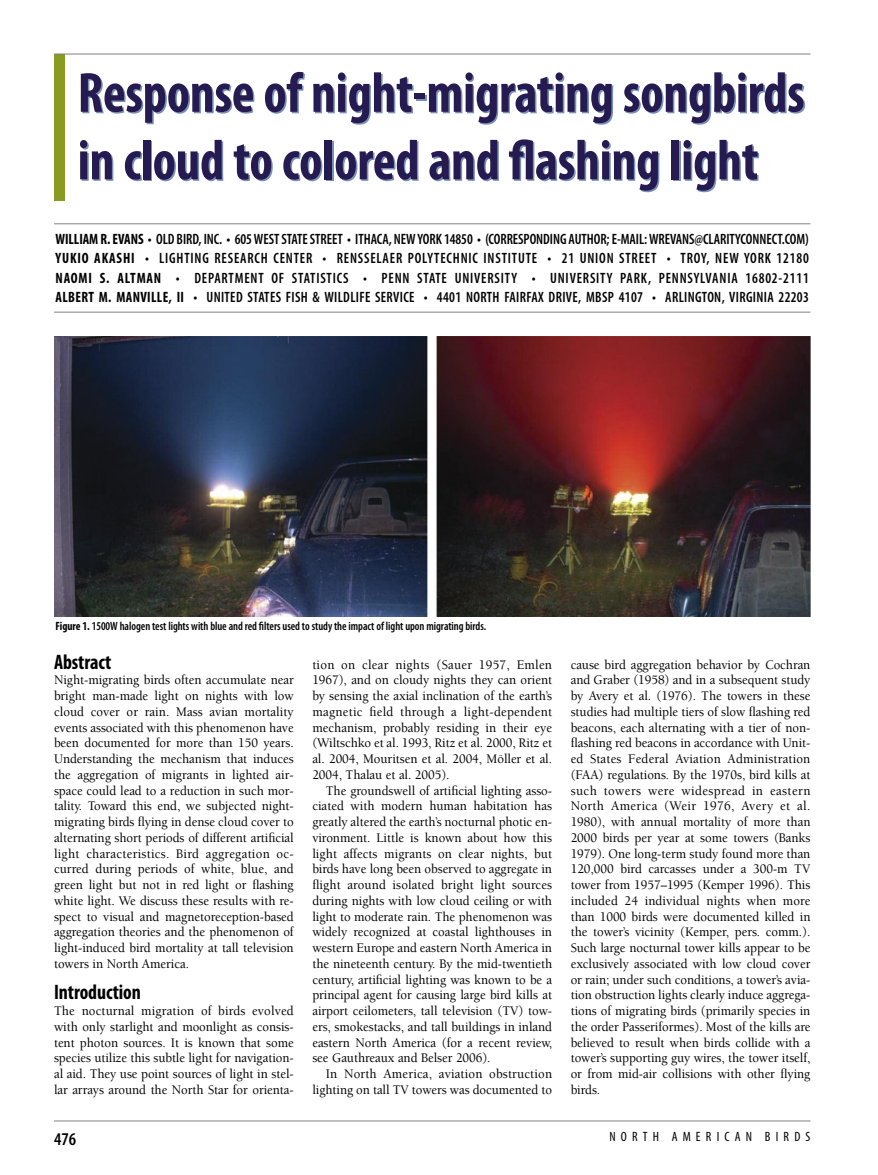
<style>
.page{position:relative;width:878px;height:1175px;background:#fff}
.page>*{position:absolute;margin:0;border:0;box-sizing:border-box;transform-origin:0 0}
.t1{font:700 condensed 57px/67.5px "Myriad Pro";letter-spacing:-.005em;color:#261b50;scale:.95 1}
.t2{font:700 condensed 21px "Myriad Pro";letter-spacing:-.005em;color:#000;scale:.95 1}
.t3{font:600 condensed 18px "Myriad Pro";color:#000}
.t4{font:600 condensed 15px/19.5px "Myriad Pro";letter-spacing:.025em;color:#000;text-align:justify;scale:.95 1}
.t5{font:500 13.5px/15.8px "Berkeley Std";letter-spacing:-.005em;color:#000;text-align:justify;scale:.95 1}
.t6{font:condensed 13.5px "Myriad Pro";letter-spacing:.385em;color:#000}
.t7{font:600 condensed 12px "Myriad Pro";letter-spacing:-.005em;color:#000;scale:.95 1}
.s1{font-weight:700}
</style>
<div class="page">
<div style="left:54px;top:54px;width:10px;height:147px;background:#899b21"></div>
<hr style="left:54px;top:1120px;width:756px;height:1px;background:#808080">
<hr style="left:54px;top:223px;width:756px;height:1px;background:#808080">
<hr style="left:54px;top:54px;width:756px;height:1px;background:#808080">
<hr style="left:54px;top:312px;width:756px;height:1px;background:#808080">
<img style="left:54px;top:337px;width:756px;height:279px">
<h1 class="t1" style="left:78px;top:64px;width:766px">Response of night-migrating songbirds in cloud to colored and flashing light</h1>
<p class="t4" style="left:55px;top:230px;width:794px"><span class="s1">WILLIAMR.EVANS</span> • OLD BIRD, INC. • 605WESTSTATESTREET • ITHACA, NEWYORK 14850 • (CORRESPONDING AUTHOR;E-MAIL:WREVANS@CLARITYCONNECT.COM)<br><span class="s1">YUKIO AKASHI</span> • LIGHTING RESEARCH CENTER • RENSSELAER POLYTECHNIC INSTITUTE • 21 UNION STREET • TROY, NEW YORK 12180<br><span class="s1">NAOMI S. ALTMAN</span> • DEPARTMENT OF STATISTICS • PENN STATE UNIVERSITY • UNIVERSITY PARK, PENNSYLVANIA 16802-2111<br><span class="s1">ALBERT M. MANVILLE, II</span> • UNITED STATES FISH &amp; WILDLIFE SERVICE • 4401 NORTH FAIRFAX DRIVE, MBSP 4107 • ARLINGTON, VIRGINIA 22203</p>
<p class="t7" style="left:56px;top:622px;width:455px"><span class="s1">Figure 1.</span> 1500W halogen test lights with blue and red filters used to study the impact of light upon migrating birds.</p>
<h2 class="t2" style="left:54px;top:654px;width:62px">Abstract</h2>
<p class="t5" style="left:54px;top:673px;width:254px">Night-migrating birds often accumulate near bright man-made light on nights with low cloud cover or rain. Mass avian mortality events associated with this phenomenon have been documented for more than 150 years.<br>Understanding the mechanism that induces the aggregation of migrants in lighted air&shy;space could lead to a reduction in such mor&shy;tality. Toward this end, we subjected night&shy;migrating birds flying in dense cloud cover to alternating short periods of different artificial light characteristics. Bird aggregation oc&shy;curred during periods of white, blue, and green light but not in red light or flashing white light. We discuss these results with re&shy;spect to visual and magnetoreception-based aggregation theories and the phenomenon of light-induced bird mortality at tall television towers in North America.</p>
<h2 class="t2" style="left:54px;top:985px;width:93px">Introduction</h2>
<p class="t5" style="left:54px;top:1004px;width:254px">The nocturnal migration of birds evolved with only starlight and moonlight as consis&shy;tent photon sources. It is known that some species utilize this subtle light for navigation&shy;al aid. They use point sources of light in stel&shy;lar arrays around the North Star for orienta-</p>
<p class="t5" style="left:312px;top:657px;width:254px">tion on clear nights (Sauer 1957, Emlen 1967), and on cloudy nights they can orient by sensing the axial inclination of the earth’s magnetic field through a light-dependent mechanism, probably residing in their eye (Wiltschko et al. 1993, Ritz et al. 2000, Ritz et al. 2004, Mouritsen et al. 2004, Möller et al.<br>2004, Thalau et al. 2005).</p>
<p class="t5" style="left:312px;top:783px;width:254px;text-indent:14px">The groundswell of artificial lighting asso&shy;ciated with modern human habitation has greatly altered the earth’s nocturnal photic en&shy;vironment. Little is known about how this light affects migrants on clear nights, but birds have long been observed to aggregate in flight around isolated bright light sources during nights with low cloud ceiling or with light to moderate rain. The phenomenon was widely recognized at coastal lighthouses in western Europe and eastern North America in the nineteenth century. By the mid-twentieth century, artificial lighting was known to be a principal agent for causing large bird kills at airport ceilometers, tall television (TV) tow&shy;ers, smokestacks, and tall buildings in inland eastern North America (for a recent review, see Gauthreaux and Belser 2006).</p>
<p class="t5" style="left:312px;top:1067px;width:254px;text-align:right">In North America, aviation obstruction lighting on tall TV towers was documented to</p>
<p class="t5" style="left:570px;top:657px;width:254px">cause bird aggregation behavior by Cochran and Graber (1958) and in a subsequent study by Avery et al. (1976). The towers in these studies had multiple tiers of slow flashing red beacons, each alternating with a tier of non&shy;flashing red beacons in accordance with Unit&shy;ed States Federal Aviation Administration (FAA) regulations. By the 1970s, bird kills at such towers were widespread in eastern North America (Weir 1976, Avery et al.<br>1980), with annual mortality of more than 2000 birds per year at some towers (Banks 1979). One long-term study found more than 120,000 bird carcasses under a 300-m TV tower from 1957–1995 (Kemper 1996). This included 24 individual nights when more than 1000 birds were documented killed in the tower’s vicinity (Kemper, pers. comm.).<br>Such large nocturnal tower kills appear to be exclusively associated with low cloud cover or rain; under such conditions, a tower’s avia&shy;tion obstruction lights clearly induce aggrega&shy;tions of migrating birds (primarily species in the order Passeriformes). Most of the kills are believed to result when birds collide with a tower’s supporting guy wires, the tower itself, or from mid-air collisions with other flying birds.</p>
<h3 class="t3" style="left:54px;top:1132px;width:24px">476</h3>
<p class="t6" style="left:609px;top:1132px;width:202px">NORTH AMERICAN BIRDS</p>
</div>
